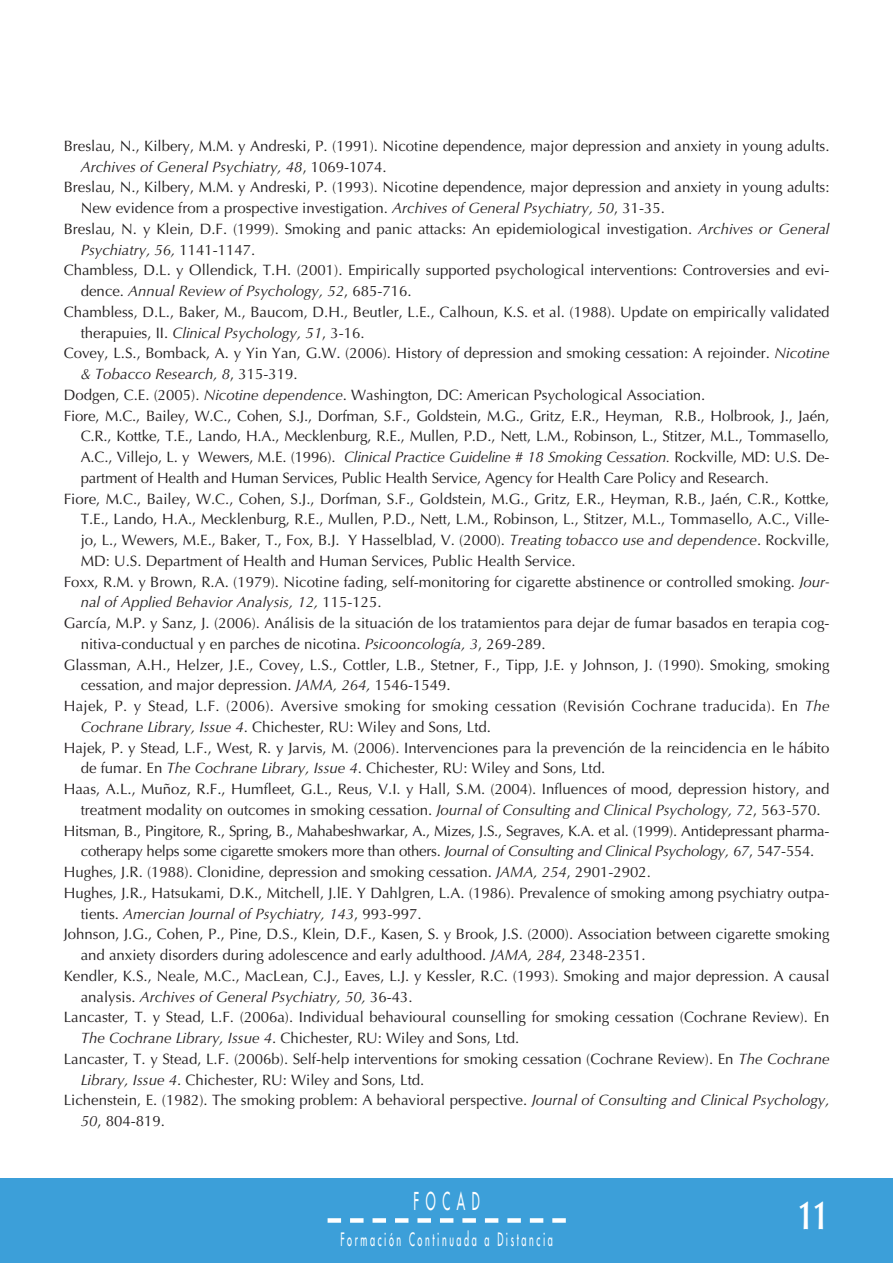
<style>
.page{position:relative;width:893px;height:1263px;background:#fff}
.page>*{position:absolute;margin:0;border:0;box-sizing:border-box;transform-origin:0 0}
.t1{font:700 40.5px "Optima";color:#fff;scale:.67 1}
.t2{font:24px "Futura";letter-spacing:.55em;color:#fff;scale:.5 1}
.t3{font:18px "Futura";letter-spacing:.29em;color:#fff;scale:.5 1}
.t4{font:15px "Optima";color:#231f20}
.t5{font:italic 15px "Optima";color:#231f20}
.t6{font:15px "Optima";letter-spacing:.02em;color:#231f20}
.s1{font-style:normal}
.s2{font-style:italic}
</style>
<div class="page">
<div style="left:0;top:1178px;width:892px;height:85px;background:#3c9fd9"></div>
<svg style="left:341px;top:1218px;width:203px;height:5px"></svg>
<div style="left:327px;top:1218px;width:14px;height:5px;background:#fff"></div>
<div style="left:552px;top:1218px;width:14px;height:5px;background:#fff"></div>
<p class="t4" style="left:64px;top:140px;width:767px">Breslau, N., Kilbery, M.M. y Andreski, P. (1991). Nicotine dependence, major depression and anxiety in young adults.</p>
<p class="t5" style="left:81px;top:160px;width:307px">Archives of General Psychiatry, 48<span class="s1">, 1069-1074.</span></p>
<p class="t4" style="left:64px;top:181px;width:767px">Breslau, N., Kilbery, M.M. y Andreski, P. (1993). Nicotine dependence, major depression and anxiety in young adults:</p>
<p class="t4" style="left:81px;top:202px;width:585px">New evidence from a prospective investigation. <span class="s2">Archives of General Psychiatry, 50</span>, 31-35.</p>
<p class="t4" style="left:64px;top:223px;width:767px">Breslau, N. y Klein, D.F. (1999). Smoking and panic attacks: An epidemiological investigation. <span class="s2">Archives or General</span></p>
<p class="t5" style="left:81px;top:243px;width:176px">Psychiatry, 56, <span class="s1">1141-1147.</span></p>
<p class="t4" style="left:64px;top:264px;width:767px">Chambless, D.L. y Ollendick, T.H. (2001). Empirically supported psychological interventions: Controversies and evi-</p>
<p class="t5" style="left:81px;top:285px;width:332px"><span class="s1">dence.</span> Annual Review of Psychology, 52<span class="s1">, 685-716.</span></p>
<p class="t4" style="left:64px;top:306px;width:767px">Chambless, D.L., Baker, M., Baucom, D.H., Beutler, L.E., Calhoun, K.S. et al. (1988). Update on empirically validated</p>
<p class="t5" style="left:81px;top:326px;width:285px"><span class="s1">therapuies, II.</span> Clinical Psychology, 51<span class="s1">, 3-16.</span></p>
<p class="t4" style="left:64px;top:347px;width:767px">Covey, L.S., Bomback, A. y Yin Yan, G.W. (2006). History of depression and smoking cessation: A rejoinder. <span class="s2">Nicotine</span></p>
<p class="t5" style="left:81px;top:368px;width:218px">&amp; Tobacco Research, 8<span class="s1">, 315-319.</span></p>
<p class="t4" style="left:64px;top:389px;width:643px">Dodgen, C.E. (2005). <span class="s2">Nicotine dependence</span>. Washington, DC: American Psychological Association.</p>
<p class="t4" style="left:64px;top:409px;width:767px">Fiore, M.C., Bailey, W.C., Cohen, S.J., Dorfman, S.F., Goldstein, M.G., Gritz, E.R., Heyman, R.B., Holbrook, J., Jaén,</p>
<p class="t4" style="left:81px;top:430px;width:750px">C.R., Kottke, T.E., Lando, H.A., Mecklenburg, R.E., Mullen, P.D., Nett, L.M., Robinson, L., Stitzer, M.L., Tommasello,</p>
<p class="t4" style="left:81px;top:451px;width:750px">A.C., Villejo, L. y Wewers, M.E. (1996). <span class="s2">Clinical Practice Guideline # 18 Smoking Cessation.</span> Rockville, MD: U.S. De-</p>
<p class="t4" style="left:81px;top:472px;width:689px">partment of Health and Human Services, Public Health Service, Agency for Health Care Policy and Research.</p>
<p class="t4" style="left:64px;top:492px;width:767px">Fiore, M.C., Bailey, W.C., Cohen, S.J., Dorfman, S.F., Goldstein, M.G., Gritz, E.R., Heyman, R.B., Jaén, C.R., Kottke,</p>
<p class="t4" style="left:81px;top:513px;width:750px">T.E., Lando, H.A., Mecklenburg, R.E., Mullen, P.D., Nett, L.M., Robinson, L., Stitzer, M.L., Tommasello, A.C., Ville-</p>
<p class="t4" style="left:81px;top:534px;width:750px">jo, L., Wewers, M.E., Baker, T., Fox, B.J. Y Hasselblad, V. (2000). <span class="s2">Treating tobacco use and dependence</span>. Rockville,</p>
<p class="t4" style="left:81px;top:555px;width:496px">MD: U.S. Department of Health and Human Services, Public Health Service.</p>
<p class="t4" style="left:64px;top:575px;width:767px">Foxx, R.M. y Brown, R.A. (1979). Nicotine fading, self-monitoring for cigarette abstinence or controlled smoking. <span class="s2">Jour-</span></p>
<p class="t5" style="left:81px;top:596px;width:302px">nal of Applied Behavior Analysis, 12, <span class="s1">115-125.</span></p>
<p class="t4" style="left:64px;top:617px;width:767px">García, M.P. y Sanz, J. (2006). Análisis de la situación de los tratamientos para dejar de fumar basados en terapia cog-</p>
<p class="t4" style="left:81px;top:638px;width:466px">nitiva-conductual y en parches de nicotina. <span class="s2">Psicooncología, 3</span>, 269-289.</p>
<p class="t4" style="left:64px;top:658px;width:767px">Glassman, A.H., Helzer, J.E., Covey, L.S., Cottler, L.B., Stetner, F., Tipp, J.E. y Johnson, J. (1990). Smoking, smoking</p>
<p class="t4" style="left:81px;top:679px;width:371px">cessation, and major depression. <span class="s2">JAMA, 264,</span> 1546-1549.</p>
<p class="t6" style="left:64px;top:700px;width:767px">Hajek, P. y Stead, L.F. (2006). Aversive smoking for smoking cessation (Revisión Cochrane traducida). En <span class="s2">The</span></p>
<p class="t4" style="left:81px;top:721px;width:412px"><span class="s2">Cochrane Library, Issue 4</span>. Chichester, RU: Wiley and Sons, Ltd.</p>
<p class="t4" style="left:64px;top:741px;width:767px">Hajek, P. y Stead, L.F., West, R. y Jarvis, M. (2006). Intervenciones para la prevención de la reincidencia en le hábito</p>
<p class="t4" style="left:81px;top:762px;width:526px">de fumar. En <span class="s2">The Cochrane Library, Issue 4</span>. Chichester, RU: Wiley and Sons, Ltd.</p>
<p class="t4" style="left:64px;top:783px;width:767px">Haas, A.L., Muñoz, R.F., Humfleet, G.L., Reus, V.I. y Hall, S.M. (2004). Influences of mood, depression history, and</p>
<p class="t4" style="left:81px;top:804px;width:741px">treatment modality on outcomes in smoking cessation. <span class="s2">Journal of Consulting and Clinical Psychology, 72</span>, 563-570.</p>
<p class="t4" style="left:64px;top:824px;width:767px">Hitsman, B., Pingitore, R., Spring, B., Mahabeshwarkar, A., Mizes, J.S., Segraves, K.A. et al. (1999). Antidepressant pharma-</p>
<p class="t4" style="left:81px;top:845px;width:735px">cotherapy helps some cigarette smokers more than others. <span class="s2">Journal of Consulting and Clinical Psychology, 67</span>, 547-554.</p>
<p class="t4" style="left:64px;top:866px;width:588px">Hughes, J.R. (1988). Clonidine, depression and smoking cessation. <span class="s2">JAMA, 254</span>, 2901-2902.</p>
<p class="t4" style="left:64px;top:887px;width:767px">Hughes, J.R., Hatsukami, D.K., Mitchell, J.lE. Y Dahlgren, L.A. (1986). Prevalence of smoking among psychiatry outpa-</p>
<p class="t5" style="left:81px;top:907px;width:342px"><span class="s1">tients.</span> Amercian Journal of Psychiatry, 143<span class="s1">, 993-997.</span></p>
<p class="t4" style="left:64px;top:928px;width:767px">Johnson, J.G., Cohen, P., Pine, D.S., Klein, D.F., Kasen, S. y Brook, J.S. (2000). Association between cigarette smoking</p>
<p class="t4" style="left:81px;top:949px;width:566px">and anxiety disorders during adolescence and early adulthood. <span class="s2">JAMA, 284</span>, 2348-2351.</p>
<p class="t4" style="left:64px;top:970px;width:767px">Kendler, K.S., Neale, M.C., MacLean, C.J., Eaves, L.J. y Kessler, R.C. (1993). Smoking and major depression. A causal</p>
<p class="t5" style="left:81px;top:990px;width:333px"><span class="s1">analysis.</span> Archives of General Psychiatry, 50, <span class="s1">36-43.</span></p>
<p class="t4" style="left:64px;top:1011px;width:767px">Lancaster, T. y Stead, L.F. (2006a). Individual behavioural counselling for smoking cessation (Cochrane Review). En</p>
<p class="t4" style="left:81px;top:1032px;width:440px"><span class="s2">The Cochrane Library, Issue 4</span>. Chichester, RU: Wiley and Sons, Ltd.</p>
<p class="t4" style="left:64px;top:1053px;width:767px">Lancaster, T. y Stead, L.F. (2006b). Self-help interventions for smoking cessation (Cochrane Review). En <span class="s2">The Cochrane</span></p>
<p class="t4" style="left:81px;top:1073px;width:345px"><span class="s2">Library, Issue 4</span>. Chichester, RU: Wiley and Sons, Ltd.</p>
<p class="t4" style="left:64px;top:1094px;width:767px">Lichenstein, E. (1982). The smoking problem: A behavioral perspective. <span class="s2">Journal of Consulting and Clinical Psychology,</span></p>
<p class="t4" style="left:81px;top:1115px;width:86px"><span class="s2">50</span>, 804-819.</p>
<h2 class="t2" style="left:413px;top:1189px;width:134px">FOCAD</h2>
<p class="t3" style="left:340px;top:1230px;width:426px">Formación Continuada a Distancia</p>
<h1 class="t1" style="left:798px;top:1199px;width:46px">11</h1>
</div>
